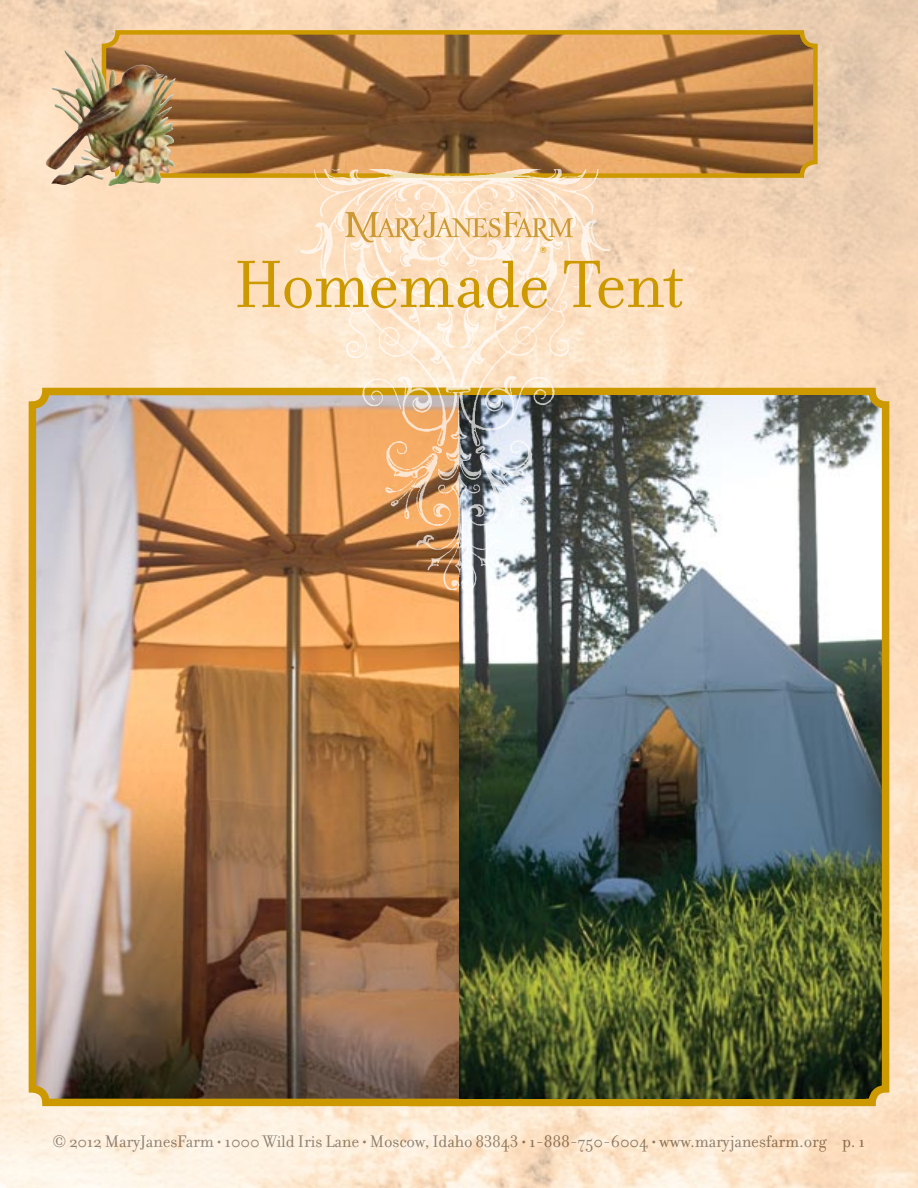
<style>
.page{position:relative;width:918px;height:1188px;background:#fff}
.page>*{position:absolute;margin:0;border:0;box-sizing:border-box;transform-origin:0 0}
.t1{font:72px "Filosofia";letter-spacing:-.02em;color:#cd9900}
.t2{font:18px "Filosofia";letter-spacing:-.01em;color:#231f20}
.t3{font:700 8.7px "News Gothic BT";color:#cd9900;scale:.9 1}
</style>
<div class="page">
<img style="left:0;top:0;width:917px;height:1188px">
<svg style="left:485px;top:384px;width:408px;height:726px;background:#b8a25e"></svg>
<img style="left:25px;top:384px;width:460px;height:726px">
<svg style="left:99px;top:28px;width:721px;height:152px;background:#aa7946"></svg>
<img style="left:44px;top:50px;width:93px;height:137px">
<img style="left:459px;top:395px;width:407px;height:704px">
<img style="left:286px;top:170px;width:341px;height:431px">
<svg style="left:345px;top:212px;width:228px;height:31px;background:#f1d3a7"></svg>
<p class="t3" style="left:540px;top:245px;width:9px">®</p>
<h1 class="t1" style="left:234px;top:245px;width:452px">Homemade Tent</h1>
<p class="t2" style="left:53px;top:1132px;width:814px">© 2012 MaryJanesFarm • 1000 Wild Iris Lane • Moscow, Idaho 83843 • 1-888-750-6004 • www.maryjanesfarm.org p. 1</p>
</div>
